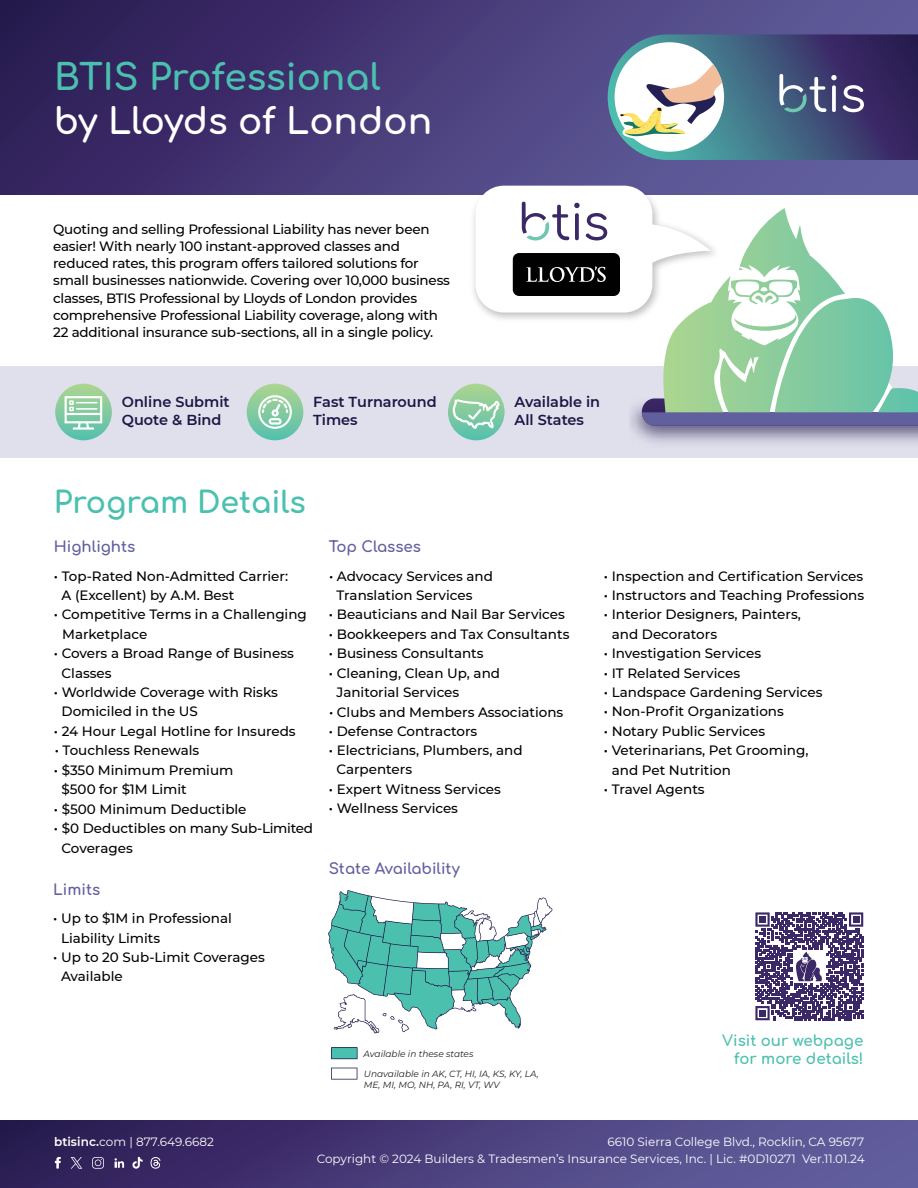
<style>
.page{position:relative;width:918px;height:1188px;background:#fff}
.page>*{position:absolute;margin:0;border:0;box-sizing:border-box;transform-origin:0 0}
.t1{font:700 36px "Comfortaa";color:#4bc0af}
.t2{font:700 36px "Comfortaa";color:#fff}
.t3{font:700 30px "Comfortaa";color:#4bc0af}
.t4{font:700 15px "Comfortaa";color:#625f9f}
.t5{font:700 15px/18px "Comfortaa";color:#4bc0af;text-align:right}
.t6{font:600 14.4px/17.4px "Montserrat";color:#1e1645}
.t7{font:500 13.5px/17.2px "Montserrat";color:#000}
.t8{font:12px/17.7px "Montserrat";color:#fff;text-align:right}
.t9{font:italic 9px/10.8px "Montserrat";color:#231f20}
.s1{font-weight:600}
</style>
<div class="page">
<div style="left:0;top:0;width:918px;height:195px;background:linear-gradient(to right,#2f1d57,#64609f)"></div>
<svg style="left:608px;top:34px;width:310px;height:126px"></svg>
<div style="left:0;top:1120px;width:918px;height:68px;background:linear-gradient(to right,#2b1a53,#6763a4)"></div>
<svg style="left:0;top:366px;width:918px;height:92px;background:#dcdbe8"></svg>
<svg style="left:328px;top:890px;width:224px;height:143px"></svg>
<svg style="left:331px;top:1047px;width:27px;height:12px"></svg>
<img style="left:423px;top:137px;width:345px;height:58px">
<svg style="left:55px;top:384px;width:57px;height:56px"></svg>
<svg style="left:65px;top:396px;width:37px;height:34px"></svg>
<div style="left:247px;top:384px;width:56px;height:56px;background:linear-gradient(to bottom,#aed590,#56c0ae);border-radius:28px"></div>
<svg style="left:258px;top:395px;width:34px;height:34px"></svg>
<svg style="left:448px;top:384px;width:57px;height:56px"></svg>
<svg style="left:755px;top:912px;width:108px;height:108px"></svg>
<svg style="left:331px;top:1068px;width:26px;height:12px"></svg>
<svg style="left:55px;top:1157px;width:6px;height:12px"></svg>
<svg style="left:92px;top:1157px;width:12px;height:12px"></svg>
<svg style="left:115px;top:1158px;width:9px;height:10px"></svg>
<svg style="left:71px;top:1157px;width:11px;height:12px"></svg>
<svg style="left:132px;top:1157px;width:11px;height:12px"></svg>
<svg style="left:151px;top:1157px;width:10px;height:12px"></svg>
<svg style="left:453px;top:186px;width:465px;height:243px"></svg>
<h1 class="t1" style="left:54px;top:45px;width:328px">BTIS Professional</h1>
<h1 class="t2" style="left:54px;top:89px;width:380px">by Lloyds of London</h1>
<p class="t7" style="left:53px;top:220px;width:398px">Quoting and selling Professional Liability has never been easier! With nearly 100 instant-approved classes and reduced rates, this program offers tailored solutions for small businesses nationwide. Covering over 10,000 business classes, BTIS Professional by Lloyds of London provides comprehensive Professional Liability coverage, along with 22 additional insurance sub-sections, all in a single policy.</p>
<p class="t6" style="left:122px;top:393px;width:109px">Online Submit<br>Quote &amp; Bind</p>
<p class="t6" style="left:313px;top:393px;width:125px">Fast Turnaround<br>Times</p>
<p class="t6" style="left:515px;top:393px;width:87px">Available in<br>All States</p>
<h2 class="t3" style="left:54px;top:475px;width:253px">Program Details</h2>
<p class="t4" style="left:54px;top:533px;width:83px">Highlights</p>
<p class="t7" style="left:54px;top:567px;width:236px">• Top-Rated Non-Admitted Carrier:</p>
<p class="t7" style="left:61px;top:586px;width:174px">A (Excellent) by A.M. Best</p>
<p class="t7" style="left:54px;top:606px;width:255px">• Competitive Terms in a Challenging</p>
<p class="t7" style="left:62px;top:625px;width:87px">Marketplace</p>
<p class="t4" style="left:329px;top:533px;width:94px">Top Classes</p>
<p class="t7" style="left:329px;top:567px;width:165px">• Advocacy Services and</p>
<p class="t7" style="left:329px;top:606px;width:237px">• Beauticians and Nail Bar Services</p>
<p class="t7" style="left:329px;top:625px;width:242px">• Bookkeepers and Tax Consultants</p>
<p class="t7" style="left:336px;top:586px;width:138px">Translation Services</p>
<p class="t7" style="left:62px;top:643px;width:234px;line-height:19.6px;text-indent:-8px">• Covers a Broad Range of Business<br>Classes</p>
<p class="t7" style="left:62px;top:682px;width:218px;line-height:19.4px;text-indent:-8px">• Worldwide Coverage with Risks<br>Domiciled in the US</p>
<p class="t7" style="left:54px;top:722px;width:243px">• 24 Hour Legal Hotline for Insureds</p>
<p class="t7" style="left:329px;top:644px;width:156px">• Business Consultants</p>
<p class="t7" style="left:329px;top:664px;width:173px">• Cleaning, Clean Up, and</p>
<p class="t7" style="left:329px;top:703px;width:236px">• Clubs and Members Associations</p>
<p class="t7" style="left:329px;top:722px;width:150px">• Defense Contractors</p>
<p class="t7" style="left:336px;top:683px;width:124px">Janitorial Services</p>
<p class="t7" style="left:55px;top:741px;width:146px">• Touchless Renewals</p>
<p class="t7" style="left:54px;top:761px;width:181px">• $350 Minimum Premium</p>
<p class="t7" style="left:329px;top:741px;width:195px">• Electricians, Plumbers, and</p>
<p class="t7" style="left:336px;top:760px;width:77px">Carpenters</p>
<p class="t7" style="left:62px;top:780px;width:127px">$500 for $1M Limit</p>
<p class="t7" style="left:329px;top:780px;width:173px">• Expert Witness Services</p>
<p class="t7" style="left:604px;top:567px;width:261px">• Inspection and Certification Services</p>
<p class="t7" style="left:604px;top:586px;width:262px">• Instructors and Teaching Professions</p>
<p class="t7" style="left:604px;top:606px;width:199px">• Interior Designers, Painters,</p>
<p class="t7" style="left:604px;top:644px;width:159px">• Investigation Services</p>
<p class="t7" style="left:604px;top:664px;width:138px">• IT Related Services</p>
<p class="t7" style="left:604px;top:683px;width:220px">• Landspace Gardening Services</p>
<p class="t7" style="left:604px;top:703px;width:182px">• Non-Profit Organizations</p>
<p class="t7" style="left:604px;top:722px;width:163px">• Notary Public Services</p>
<p class="t7" style="left:604px;top:741px;width:206px">• Veterinarians, Pet Grooming,</p>
<p class="t7" style="left:604px;top:780px;width:102px">• Travel Agents</p>
<p class="t7" style="left:612px;top:625px;width:107px">and Decorators</p>
<p class="t7" style="left:612px;top:761px;width:121px">and Pet Nutrition</p>
<p class="t7" style="left:54px;top:800px;width:194px">• $500 Minimum Deductible</p>
<p class="t7" style="left:62px;top:818px;width:253px;line-height:19.4px;text-indent:-8px">• $0 Deductibles on many Sub-Limited<br>Coverages</p>
<p class="t7" style="left:329px;top:800px;width:131px">• Wellness Services</p>
<p class="t4" style="left:329px;top:855px;width:133px">State Availability</p>
<p class="t4" style="left:53px;top:876px;width:48px">Limits</p>
<p class="t7" style="left:61px;top:908px;width:172px;line-height:19.4px;text-indent:-8px">• Up to $1M in Professional<br>Liability Limits</p>
<p class="t7" style="left:61px;top:947px;width:205px;line-height:19.4px;text-indent:-8px">• Up to 20 Sub-Limit Coverages<br>Available</p>
<p class="t9" style="left:364px;top:1048px;width:111px">Available in these states</p>
<p class="t9" style="left:364px;top:1068px;width:176px">Unavailable in AK, CT, HI, IA, KS, KY, LA,<br>ME, MI, MO, NH, PA, RI, VT, WV</p>
<p class="t5" style="left:722px;top:1030px;width:143px">Visit our webpage for more details!</p>
<p class="t8" style="left:54px;top:1132px;width:161px"><span class="s1">btisinc.</span>com | 877.649.6682</p>
<p class="t8" style="left:317px;top:1132px;width:549px">6610 Sierra College Blvd., Rocklin, CA 95677<br>Copyright © 2024 Builders &amp; Tradesmen’s Insurance Services, Inc. | Lic. #0D10271 Ver.11.01.24</p>
</div>
